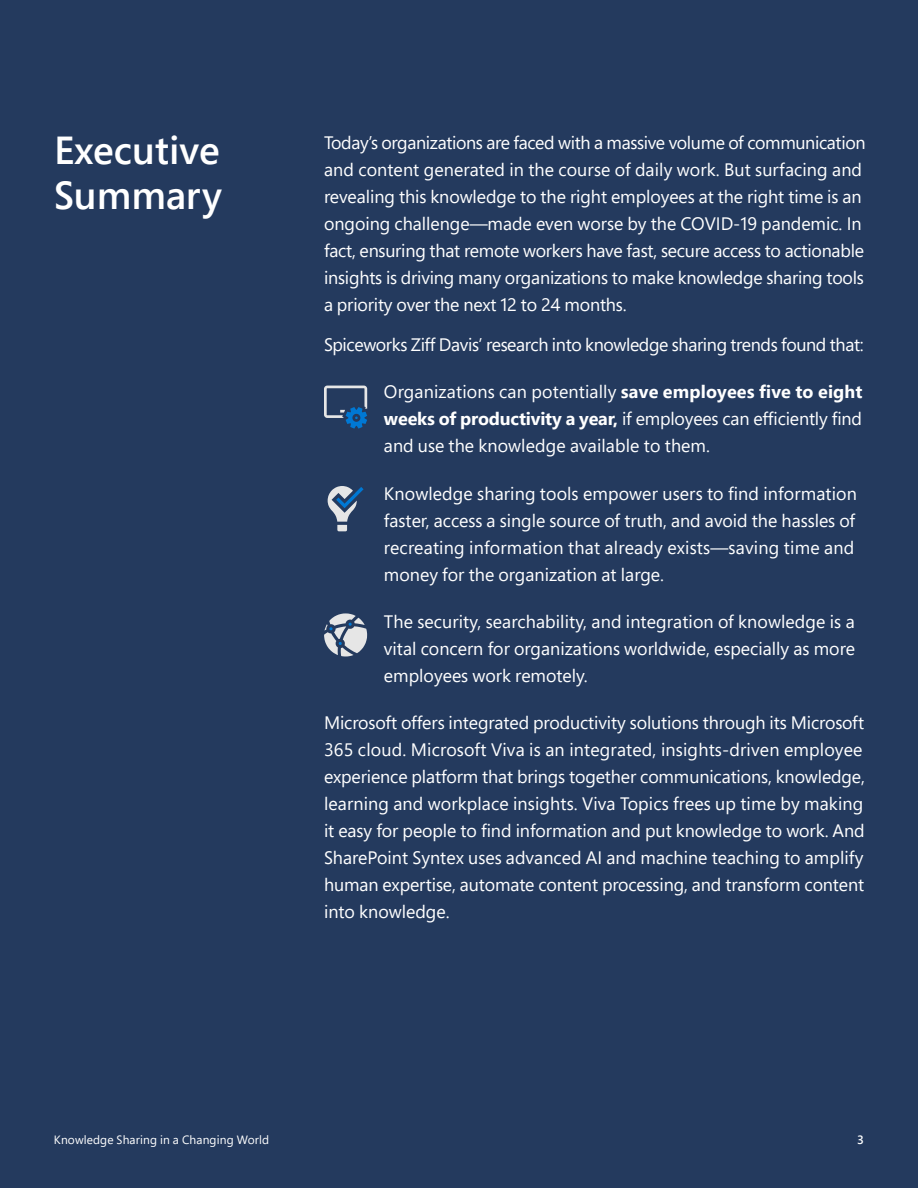
<style>
.page{position:relative;width:918px;height:1188px;background:#243a5e}
.page>*{position:absolute;margin:0;border:0;box-sizing:border-box;transform-origin:0 0}
.t1{font:600 39px/45px "Segoe Pro";color:#fff}
.t2{font:18px/27px "Segoe Pro";letter-spacing:-.005em;color:#fff}
.t3{font:12px "Segoe Pro";letter-spacing:.01em;color:#fff}
.t4{font:600 12px "Segoe Pro";color:#fff}
.s1{font-weight:700}
</style>
<div class="page">
<svg style="left:324px;top:386px;width:44px;height:43px"></svg>
<svg style="left:328px;top:486px;width:36px;height:45px"></svg>
<svg style="left:324px;top:613px;width:43px;height:43px"></svg>
<h1 class="t1" style="left:54px;top:127px;width:170px">Executive<br>Summary</h1>
<p class="t2" style="left:324px;top:128px;width:543px">Today’s organizations are faced with a massive volume of communication and content generated in the course of daily work. But surfacing and revealing this knowledge to the right employees at the right time is an ongoing challenge—made even worse by the COVID-19 pandemic. In fact, ensuring that remote workers have fast, secure access to actionable insights is driving many organizations to make knowledge sharing tools a priority over the next 12 to 24 months.</p>
<p class="t2" style="left:324px;top:331px;width:541px">Spiceworks Ziff Davis’ research into knowledge sharing trends found that:</p>
<p class="t2" style="left:384px;top:378px;width:480px;text-align:justify">Organizations can potentially <span class="s1">save employees five to eight weeks of productivity a year,</span> if employees can efficiently find and use the knowledge available to them.</p>
<p class="t2" style="left:384px;top:479px;width:475px">Knowledge sharing tools empower users to find information faster, access a single source of truth, and avoid the hassles of recreating information that already exists—saving time and money for the organization at large.</p>
<p class="t2" style="left:384px;top:607px;width:473px;text-align:justify">The security, searchability, and integration of knowledge is a vital concern for organizations worldwide, especially as more employees work remotely.</p>
<p class="t2" style="left:324px;top:709px;width:542px">Microsoft offers integrated productivity solutions through its Microsoft 365 cloud. Microsoft Viva is an integrated, insights-driven employee experience platform that brings together communications, knowledge, learning and workplace insights. Viva Topics frees up time by making it easy for people to find information and put knowledge to work. And SharePoint Syntex uses advanced AI and machine teaching to amplify human expertise, automate content processing, and transform content into knowledge.</p>
<p class="t3" style="left:54px;top:1131px;width:217px">Knowledge Sharing in a Changing World</p>
<p class="t4" style="left:857px;top:1131px;width:8px">3</p>
</div>
